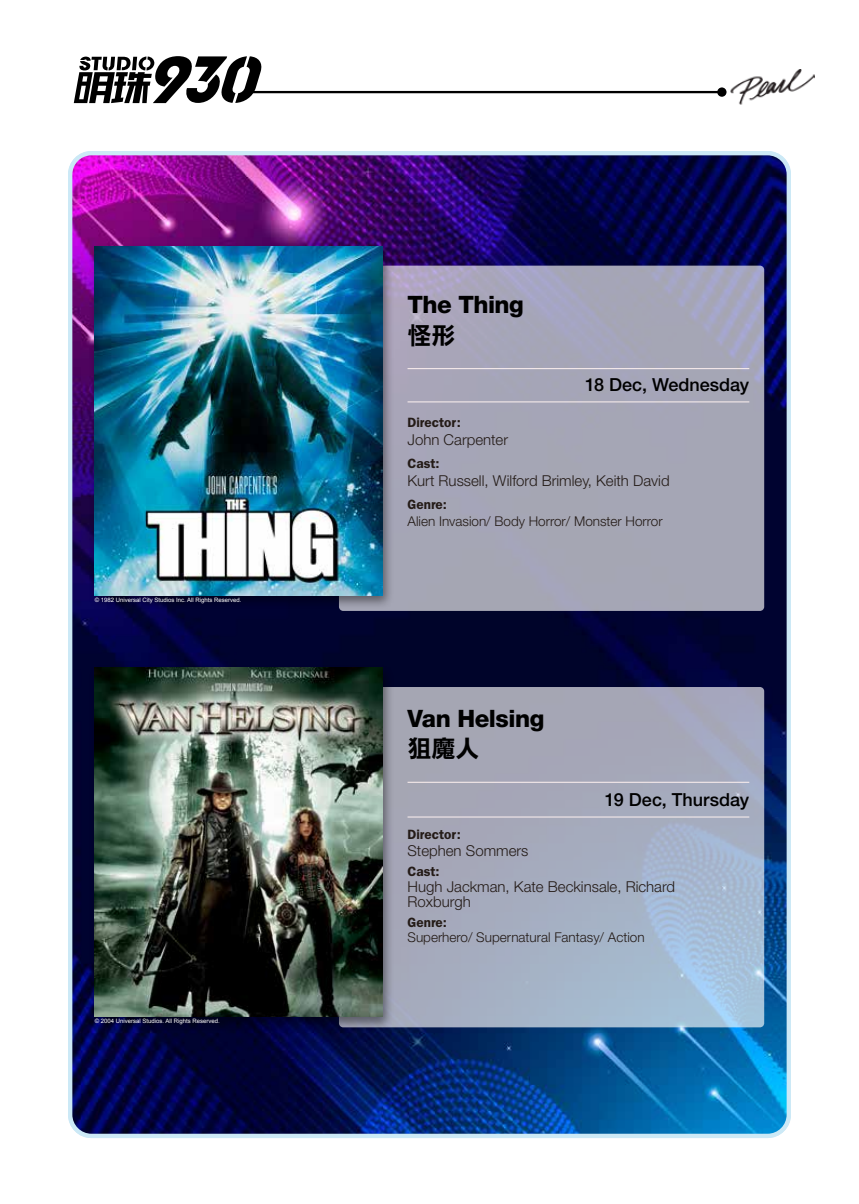
<style>
.page{position:relative;width:859px;height:1204px;background:#fff}
.page>*{position:absolute;margin:0;border:0;box-sizing:border-box;transform-origin:0 0}
.t1{font:800 24px "Helvetica Neue LT Std";letter-spacing:-.02em;color:#000}
.t2{font:24px "DF Li Hei Std W7";color:#000}
.t3{font:500 18px "Helvetica Neue LT Std";color:#000}
.t4{font:300 15px/15px "Helvetica Neue LT Std";color:#241b17}
.t5{font:300 13.5px "Helvetica Neue LT Std";color:#241b17}
.t6{font:600 13.5px "ITC Franklin Gothic Std";color:#241b17}
.t7{font:6px "Arial";color:#fff}
</style>
<div class="page">
<hr style="left:252px;top:91px;width:470px;height:2px;background:#000">
<div style="left:717px;top:87px;width:9px;height:10px;background:#000;border-radius:50%"></div>
<img style="left:730px;top:70px;width:84px;height:35px">
<svg style="left:74px;top:56px;width:189px;height:47px"></svg>
<img style="left:73px;top:156px;width:713px;height:979px">
<div style="left:68px;top:151px;width:723px;height:986px;border:4px solid #cce9f6;border-radius:21px"></div>
<div style="left:339px;top:265px;width:425px;height:346px;background:#a5a6b5;border-radius:4px"></div>
<hr style="left:407px;top:401px;width:342px;height:1px;background:#fef1f0">
<div style="left:89px;top:243px;width:306px;height:367px;background:#000;opacity:.45"></div>
<img style="left:95px;top:247px;width:287px;height:348px">
<hr style="left:407px;top:368px;width:342px;height:1px;background:#fef1f0">
<svg style="left:339px;top:687px;width:425px;height:340px;background:#a5aec1"></svg>
<hr style="left:407px;top:816px;width:342px;height:1px;background:#fef1f0">
<hr style="left:407px;top:782px;width:342px;height:1px;background:#fef1f0">
<div style="left:89px;top:664px;width:306px;height:367px;background:#000;opacity:.45"></div>
<img style="left:95px;top:667px;width:287px;height:349px">
<p class="t7" style="left:95px;top:596px;width:148px">© 1982 Universal City Studios Inc. All Rights Reserved.</p>
<p class="t7" style="left:95px;top:1017px;width:127px">© 2004 Universal Studios. All Rights Reserved.</p>
<h1 class="t1" style="left:407px;top:290px;width:118px">The Thing</h1>
<h1 class="t2" style="left:407px;top:322px;width:49px">怪形</h1>
<p class="t3" style="left:585px;top:374px;width:166px">18 Dec, Wednesday</p>
<p class="t6" style="left:407px;top:415px;width:55px">Director:</p>
<p class="t4" style="left:407px;top:432px;width:102px">John Carpenter</p>
<p class="t6" style="left:407px;top:455px;width:34px">Cast:</p>
<p class="t4" style="left:407px;top:473px;width:264px">Kurt Russell, Wilford Brimley, Keith David</p>
<p class="t6" style="left:407px;top:496px;width:41px">Genre:</p>
<p class="t5" style="left:407px;top:512px;width:257px">Alien Invasion/ Body Horror/ Monster Horror</p>
<h1 class="t1" style="left:407px;top:704px;width:139px">Van Helsing</h1>
<h1 class="t2" style="left:407px;top:735px;width:73px">狙魔人</h1>
<p class="t3" style="left:605px;top:788px;width:146px">19 Dec, Thursday</p>
<p class="t6" style="left:407px;top:826px;width:55px">Director:</p>
<p class="t4" style="left:407px;top:842px;width:122px">Stephen Sommers</p>
<p class="t6" style="left:407px;top:863px;width:34px">Cast:</p>
<p class="t4" style="left:407px;top:878px;width:269px">Hugh Jackman, Kate Beckinsale, Richard<br>Roxburgh</p>
<p class="t6" style="left:407px;top:914px;width:41px">Genre:</p>
<p class="t5" style="left:407px;top:929px;width:239px">Superhero/ Supernatural Fantasy/ Action</p>
</div>
